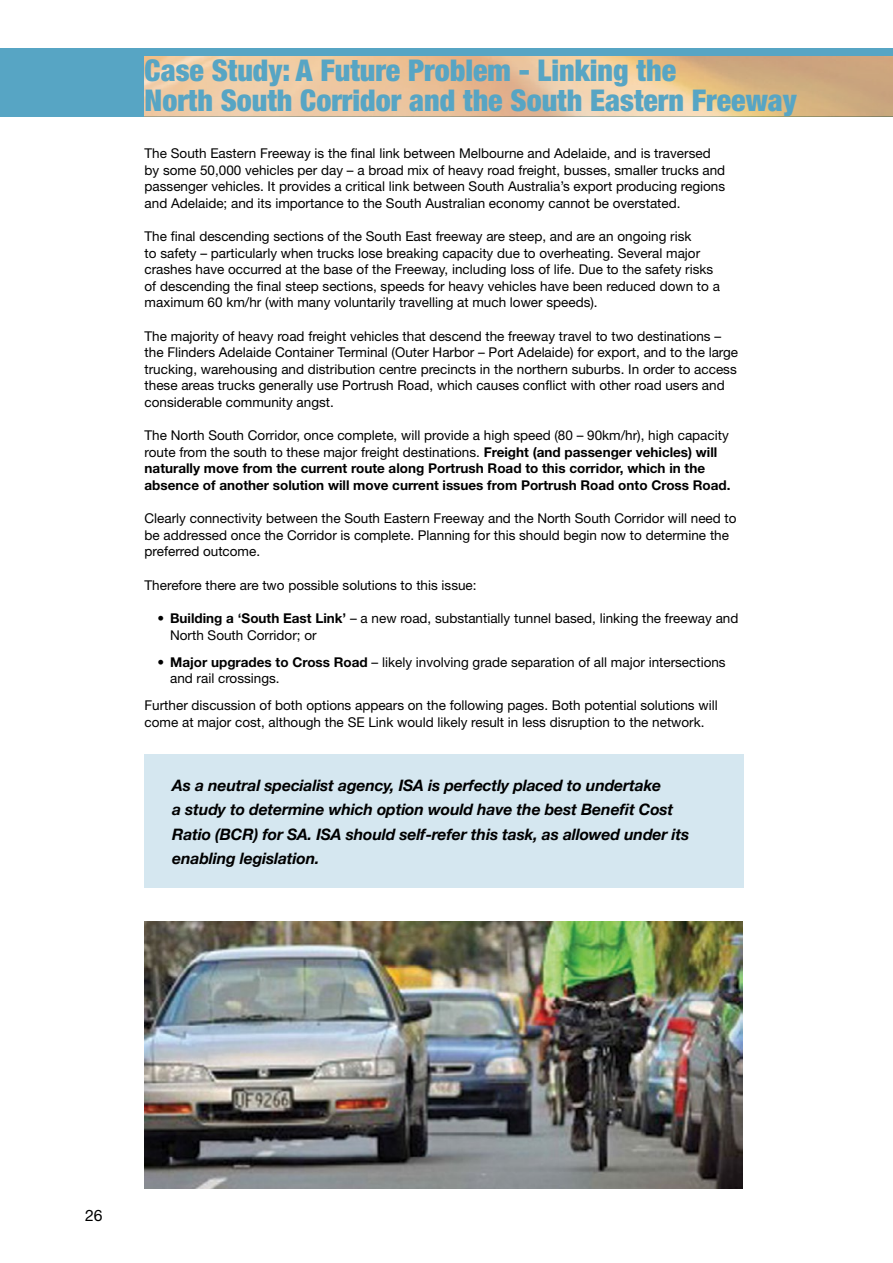
<style>
.page{position:relative;width:893px;height:1263px;background:#fff}
.page>*{position:absolute;margin:0;border:0;box-sizing:border-box;transform-origin:0 0}
.t1{font:900 condensed 30px/30px "Helvetica Neue";color:#57a5c4}
.t2{font:italic 700 15.75px/24px "Helvetica Neue";letter-spacing:-.01em;color:#000}
.t3{font:15.75px "Helvetica Neue";color:#000}
.t4{font:13.5px/16.5px "Helvetica Neue";color:#000}
.t5{font:700 13.5px/16.5px "Helvetica Neue";color:#000}
.s1{font-weight:400}
.s2{font-weight:700}
</style>
<div class="page">
<div style="left:0;top:48px;width:893px;height:68px;background:#57a5c4"></div>
<img style="left:145px;top:57px;width:748px;height:59px">
<div style="left:145px;top:754px;width:599px;height:133px;background:#d5e7f0"></div>
<img style="left:145px;top:921px;width:597px;height:267px">
<h1 class="t1" style="left:145px;top:55px;width:654px">Case Study: A Future Problem - Linking the<br>North South Corridor and the South Eastern Freeway</h1>
<p class="t4" style="left:145px;top:145px;width:582px">The South Eastern Freeway is the final link between Melbourne and Adelaide, and is traversed by some 50,000 vehicles per day – a broad mix of heavy road freight, busses, smaller trucks and passenger vehicles. It provides a critical link between South Australia’s export producing regions and Adelaide; and its importance to the South Australian economy cannot be overstated.</p>
<p class="t4" style="left:145px;top:228px;width:577px">The final descending sections of the South East freeway are steep, and are an ongoing risk<br>to safety – particularly when trucks lose breaking capacity due to overheating. Several major crashes have occurred at the base of the Freeway, including loss of life. Due to the safety risks of descending the final steep sections, speeds for heavy vehicles have been reduced down to a maximum 60 km/hr (with many voluntarily travelling at much lower speeds).</p>
<p class="t4" style="left:145px;top:327px;width:595px">The majority of heavy road freight vehicles that descend the freeway travel to two destinations – the Flinders Adelaide Container Terminal (Outer Harbor – Port Adelaide) for export, and to the large trucking, warehousing and distribution centre precincts in the northern suburbs. In order to access these areas trucks generally use Portrush Road, which causes conflict with other road users and considerable community angst.</p>
<p class="t5" style="left:145px;top:427px;width:587px"><span class="s1">The North South Corridor, once complete, will provide a high speed (80 – 90km/hr), high capacity route from the south to these major freight destinations.</span> Freight (and passenger vehicles) will naturally move from the current route along Portrush Road to this corridor, which in the absence of another solution will move current issues from Portrush Road onto Cross Road.</p>
<p class="t4" style="left:145px;top:510px;width:594px">Clearly connectivity between the South Eastern Freeway and the North South Corridor will need to be addressed once the Corridor is complete. Planning for this should begin now to determine the preferred outcome.</p>
<p class="t4" style="left:145px;top:576px;width:334px">Therefore there are two possible solutions to this issue:</p>
<p class="t4" style="left:170px;top:610px;width:570px;text-indent:-13px"><span class="s2">• Building a ‘South East Link’</span> – a new road, substantially tunnel based, linking the freeway and<br>North South Corridor; or</p>
<p class="t4" style="left:170px;top:653px;width:557px;text-indent:-13px"><span class="s2">• Major upgrades to Cross Road</span> – likely involving grade separation of all major intersections and rail crossings.</p>
<p class="t4" style="left:145px;top:697px;width:575px">Further discussion of both options appears on the following pages. Both potential solutions will come at major cost, although the SE Link would likely result in less disruption to the network.</p>
<p class="t2" style="left:172px;top:773px;width:519px">As a neutral specialist agency, ISA is perfectly placed to undertake<br>a study to determine which option would have the best Benefit Cost Ratio (BCR) for SA. ISA should self-refer this task, as allowed under its enabling legislation.</p>
<p class="t3" style="left:85px;top:1205px;width:19px">26</p>
</div>
